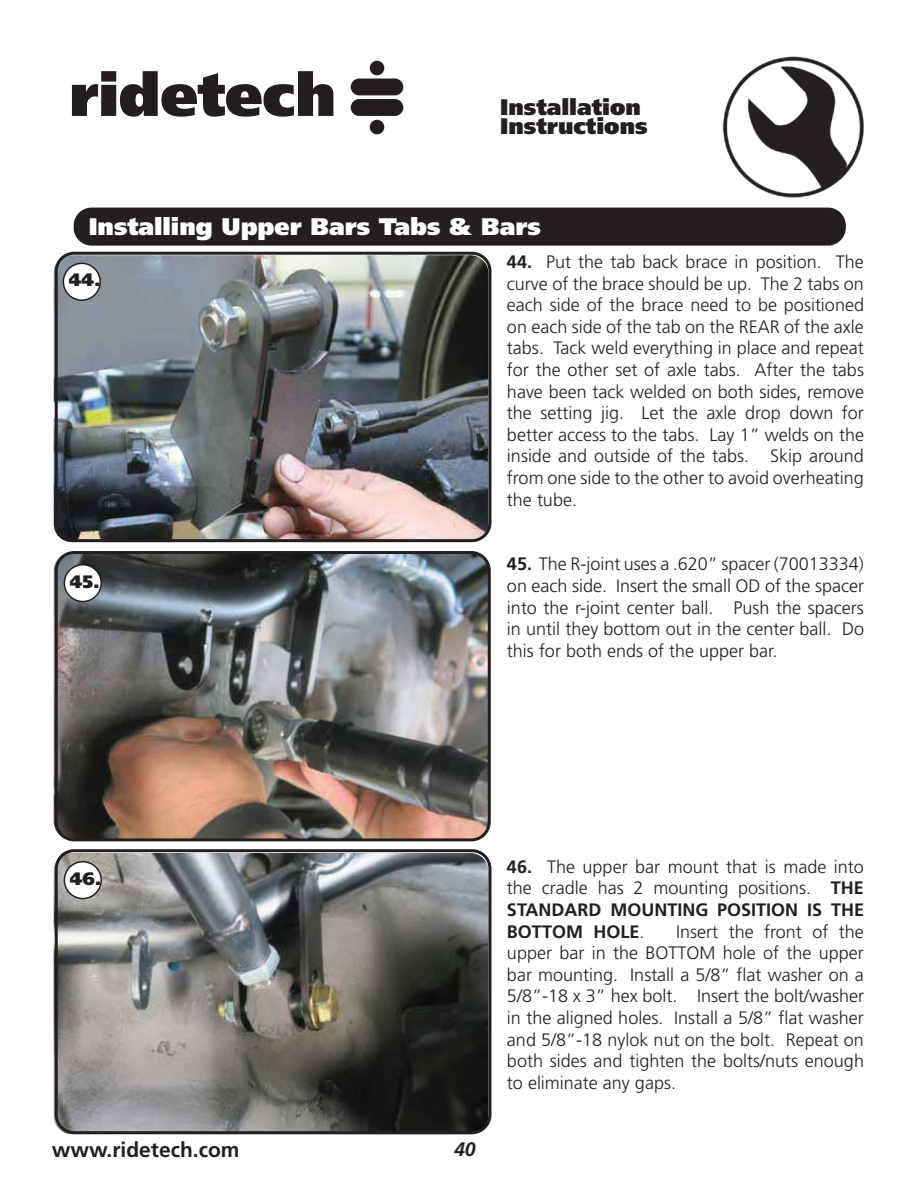
<style>
.page{position:relative;width:918px;height:1188px;background:#fff}
.page>*{position:absolute;margin:0;border:0;box-sizing:border-box;transform-origin:0 0}
.t1{font:900 24px "Frutiger LT Pro";color:#fff}
.t2{font:900 22.5px/19.5px "Frutiger LT Pro";color:#231f20}
.t3{font:700 21px "Frutiger LT Pro";color:#231f20}
.t4{font:italic 700 19.5px "Frutiger LT Pro";color:#231f20}
.t5{font:300 18px/21.6px "Frutiger LT Pro";color:#231f20;text-align:justify}
.t6{font:900 18px "Frutiger LT Pro";color:#231f20}
.s1{font-weight:700}
</style>
<div class="page">
<img style="left:722px;top:56px;width:142px;height:142px">
<svg style="left:72px;top:71px;width:261px;height:46px"></svg>
<div style="left:351px;top:79px;width:52px;height:16px;background:#221e1f;border-radius:8px"></div>
<div style="left:351px;top:99px;width:52px;height:17px;background:#221e1f;border-radius:8px"></div>
<div style="left:370px;top:61px;width:14px;height:14px;background:#221e1f;border-radius:50%"></div>
<div style="left:370px;top:120px;width:14px;height:14px;background:#221e1f;border-radius:50%"></div>
<img style="left:54px;top:853px;width:434px;height:281px;border-radius:18px">
<img style="left:54px;top:553px;width:434px;height:287px;border-radius:18px">
<img style="left:54px;top:255px;width:434px;height:287px;border-radius:18px">
<div style="left:55px;top:252px;width:436px;height:290px;border:3px solid #231f20;border-radius:18px"></div>
<div style="left:74px;top:208px;width:772px;height:38px;background:#231f20;border-radius:18px"></div>
<div style="left:55px;top:551px;width:436px;height:290px;border:3px solid #231f20;border-radius:18px"></div>
<div style="left:55px;top:849px;width:436px;height:285px;border:3px solid #231f20;border-radius:18px"></div>
<div style="left:63px;top:263px;width:37px;height:37px;background:#fff;border-radius:50%"></div>
<div style="left:63px;top:263px;width:38px;height:38px;border:2px solid #231f20;border-radius:50%"></div>
<div style="left:64px;top:565px;width:37px;height:37px;background:#fff;border-radius:50%"></div>
<div style="left:64px;top:564px;width:38px;height:38px;border:2px solid #231f20;border-radius:50%"></div>
<div style="left:64px;top:862px;width:37px;height:37px;background:#fff;border-radius:50%"></div>
<div style="left:64px;top:861px;width:38px;height:38px;border:2px solid #231f20;border-radius:50%"></div>
<p class="t2" style="left:500px;top:98px;width:149px">Installation<br>Instructions</p>
<h1 class="t1" style="left:89px;top:216px;width:454px">Installing Upper Bars Tabs &amp; Bars</h1>
<p class="t5" style="left:507px;top:252px;width:359px"><span class="s1">44.</span> Put the tab back brace in position. The curve of the brace should be up. The 2 tabs on each side of the brace need to be positioned on each side of the tab on the REAR of the axle tabs. Tack weld everything in place and repeat for the other set of axle tabs. After the tabs have been tack welded on both sides, remove the setting jig. Let the axle drop down for better access to the tabs. Lay 1” welds on the inside and outside of the tabs. Skip around from one side to the other to avoid overheating the tube.</p>
<p class="t6" style="left:69px;top:272px;width:34px">44.</p>
<p class="t6" style="left:70px;top:574px;width:31px">45.</p>
<p class="t5" style="left:507px;top:554px;width:359px"><span class="s1">45.</span> The R-joint uses a .620” spacer (70013334) on each side. Insert the small OD of the spacer into the r-joint center ball. Push the spacers in until they bottom out in the center ball. Do this for both ends of the upper bar.</p>
<p class="t6" style="left:70px;top:871px;width:33px">46.</p>
<p class="t3" style="left:52px;top:1141px;width:189px">www.ridetech.com</p>
<p class="t4" style="left:454px;top:1141px;width:23px">40</p>
<p class="t5" style="left:507px;top:857px;width:359px"><span class="s1">46.</span> The upper bar mount that is made into the cradle has 2 mounting positions. <span class="s1">THE STANDARD MOUNTING POSITION IS THE BOTTOM HOLE</span>.</p>
<p class="t5" style="left:507px;top:922px;width:359px;text-indent:169px">Insert the front of the upper bar in the BOTTOM hole of the upper bar mounting. Install a 5/8” flat washer on a 5/8”-18 x 3” hex bolt. Insert the bolt/washer in the aligned holes. Install a 5/8” flat washer and 5/8”-18 nylok nut on the bolt. Repeat on both sides and tighten the bolts/nuts enough to eliminate any gaps.</p>
</div>
